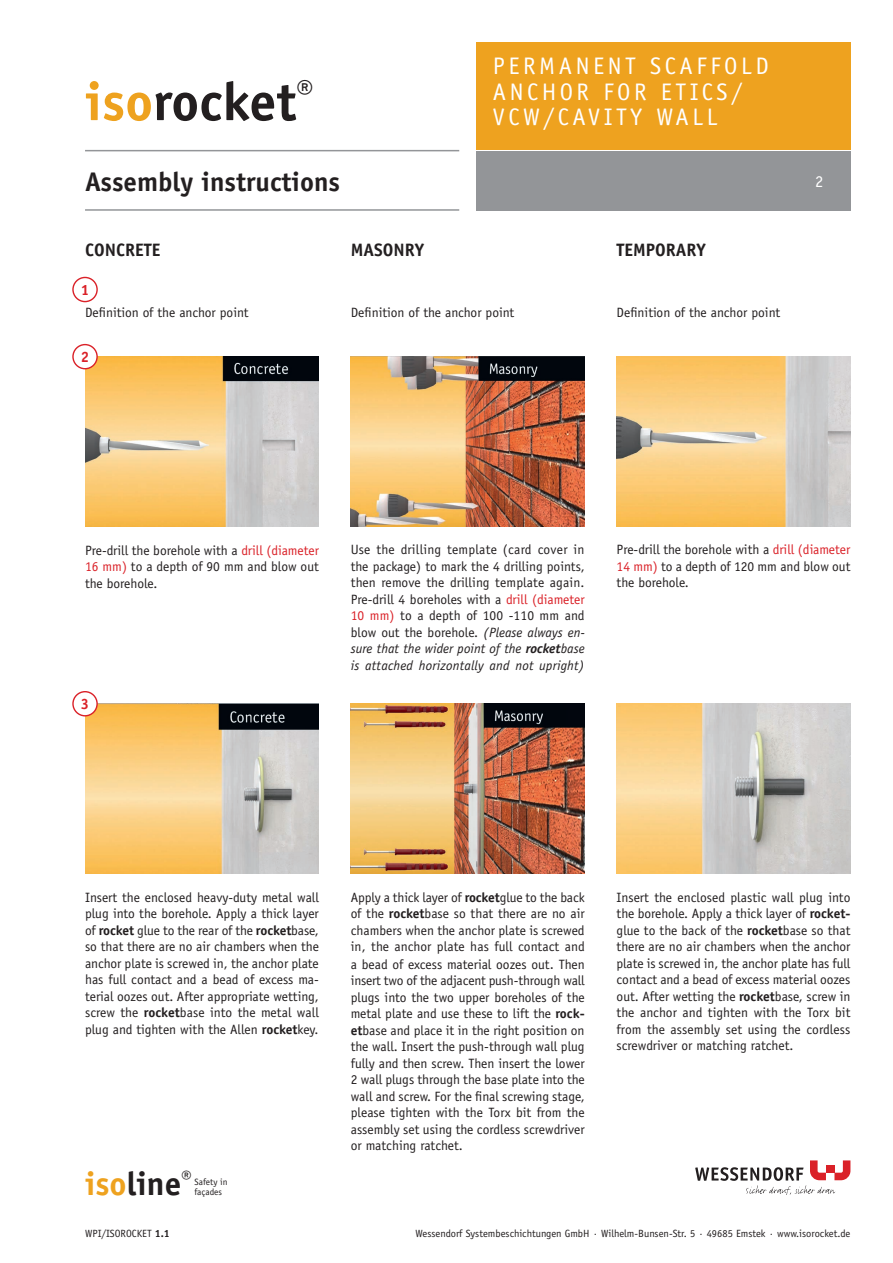
<style>
.page{position:relative;width:893px;height:1263px;background:#fff}
.page>*{position:absolute;margin:0;border:0;box-sizing:border-box;transform-origin:0 0}
.t1{font:700 54px "Officina Sans Std";color:#231f20}
.t2{font:700 33px "Officina Sans Std";color:#231f20}
.t3{font:700 27px "Officina Sans Std";color:#231f20}
.t4{font:24px/25.5px "Officina Sans Std";letter-spacing:.15em;color:#fff}
.t5{font:700 18px "Officina Sans Std";color:#231f20}
.t6{font:16.5px "Officina Sans Std";color:#fff}
.t7{font:700 15px "Officina Sans Std";color:#da2128}
.t8{font:13.5px/16.5px "Officina Sans Std";color:#231f20;text-align:justify}
.t9{font:10.5px "Officina Sans Std";color:#231f20}
.t10{font:9.15px/9.8px "Officina Sans Std";color:#231f20}
.s1{color:#eea21f}
.s2{color:#da2128}
.s3{font-style:italic}
.s4{font-weight:700;font-style:italic}
.s5{font-weight:700}
.s6{font-family:"Calibri";font-size:16.5px}
</style>
<div class="page">
<svg style="left:695px;top:1160px;width:155px;height:35px"></svg>
<div style="left:826px;top:1165px;width:8px;height:8px;background:#da2128"></div>
<div style="left:476px;top:43px;width:374px;height:107px;background:#eea21f"></div>
<div style="left:476px;top:151px;width:374px;height:60px;background:#939598"></div>
<hr style="left:85px;top:150px;width:374px;height:1px;background:#939598">
<hr style="left:85px;top:209px;width:374px;height:2px;background:#939598">
<img style="left:617px;top:357px;width:233px;height:170px">
<img style="left:617px;top:704px;width:233px;height:170px">
<div style="left:72px;top:277px;width:26px;height:25px;border:1px solid #da2128;border-radius:50%"></div>
<img style="left:85px;top:357px;width:234px;height:170px">
<img style="left:85px;top:704px;width:234px;height:170px">
<img style="left:351px;top:357px;width:234px;height:170px">
<img style="left:351px;top:704px;width:234px;height:170px">
<div style="left:73px;top:345px;width:24px;height:24px;background:#fff;border-radius:50%"></div>
<div style="left:72px;top:344px;width:26px;height:25px;border:1px solid #da2128;border-radius:50%"></div>
<div style="left:73px;top:692px;width:24px;height:24px;background:#fff;border-radius:50%"></div>
<div style="left:72px;top:691px;width:26px;height:25px;border:1px solid #da2128;border-radius:50%"></div>
<h1 class="t1" style="left:85px;top:68px;width:230px"><span class="s1">iso</span>rocket<sup>®</sup></h1>
<h3 class="t3" style="left:85px;top:165px;width:257px">Assembly instructions</h3>
<h3 class="t4" style="left:493px;top:53px;width:277px">PERMANENT SCAFFOLD<br>ANCHOR FOR ETICS/<br>VCW/CAVITY WALL</h3>
<h3 class="t5" style="left:85px;top:238px;width:77px">CONCRETE</h3>
<h3 class="t5" style="left:351px;top:238px;width:75px">MASONRY</h3>
<h3 class="t5" style="left:617px;top:238px;width:91px">TEMPORARY</h3>
<p class="t7" style="left:81px;top:280px;width:10px">1</p>
<p class="t8" style="left:85px;top:304px;width:165px">Definition of the anchor point</p>
<p class="t8" style="left:351px;top:304px;width:165px">Definition of the anchor point</p>
<p class="t8" style="left:617px;top:304px;width:165px">Definition of the anchor point</p>
<p class="t7" style="left:81px;top:348px;width:10px">2</p>
<p class="t6" style="left:815px;top:172px;width:10px">2</p>
<p class="t8" style="left:85px;top:542px;width:235px">Pre-drill the borehole with a <span class="s2">drill (diameter 16 mm)</span> to a depth of 90 mm and blow out the borehole.</p>
<p class="t7" style="left:81px;top:695px;width:10px">3</p>
<p class="t8" style="left:351px;top:542px;width:235px">Use the drilling template (card cover in the package) to mark the 4 drilling points, then remove the drilling template again.<br>Pre-drill 4 boreholes with a <span class="s2">drill (diameter 10 mm)</span> to a depth of 100 -110 mm and blow out the borehole. <span class="s3">(Please always en&shy;sure that the wider point of the</span> <span class="s4">rocket</span><span class="s3">base is attached horizontally and not upright)</span></p>
<p class="t8" style="left:617px;top:542px;width:235px">Pre-drill the borehole with a <span class="s2">drill (diameter 14 mm)</span> to a depth of 120 mm and blow out the borehole.</p>
<p class="t8" style="left:85px;top:889px;width:235px">Insert the enclosed heavy-duty metal wall plug into the borehole. Apply a thick layer of <span class="s5">rocket</span> glue to the rear of the <span class="s5">rocket</span>base, so that there are no air chambers when the anchor plate is screwed in, the anchor plate has full contact and a bead of excess ma&shy;terial oozes out. After appropriate wetting, screw the <span class="s5">rocket</span>base into the metal wall plug and tighten with the Allen <span class="s5">rocket</span>key.</p>
<h2 class="t2" style="left:85px;top:1163px;width:108px"><span class="s1">iso</span>line<sup>®</sup></h2>
<p class="t10" style="left:195px;top:1177px;width:34px">Safety in façades</p>
<p class="t8" style="left:351px;top:889px;width:235px">Apply a thick layer of <span class="s5">rocket</span>glue to the back of the <span class="s5">rocket</span>base so that there are no air chambers when the anchor plate is screwed in, the anchor plate has full contact and</p>
<p class="t8" style="left:351px;top:956px;width:235px">a bead of excess material oozes out<span class="s6">.</span> Then insert two of the adjacent push-through wall plugs into the two upper boreholes of the metal plate and use these to lift the <span class="s5">rock&shy;et</span>base and place it in the right position on the wall. Insert the push-through wall plug fully and then screw. Then insert the lower 2 wall plugs through the base plate into the wall and screw. For the final screwing stage, please tighten with the Torx bit from the assembly set using the cordless screwdriver or matching ratchet.</p>
<p class="t8" style="left:617px;top:889px;width:235px">Insert the enclosed plastic wall plug into the borehole. Apply a thick layer of <span class="s5">rocket&shy;</span>glue to the back of the <span class="s5">rocket</span>base so that there are no air chambers when the anchor plate is screwed in, the anchor plate has full contact and a bead of excess material oozes out. After wetting the <span class="s5">rocket</span>base, screw in the anchor and tighten with the Torx bit from the assembly set using the cordless screwdriver or matching ratchet.</p>
<p class="t9" style="left:85px;top:1228px;width:86px">WPI/ISOROCKET <span class="s5">1.1</span></p>
<p class="t9" style="left:415px;top:1228px;width:436px">Wessendorf Systembeschichtungen GmbH · Wilhelm-Bunsen-Str. 5 · 49685 Emstek · www.isorocket.de</p>
</div>
